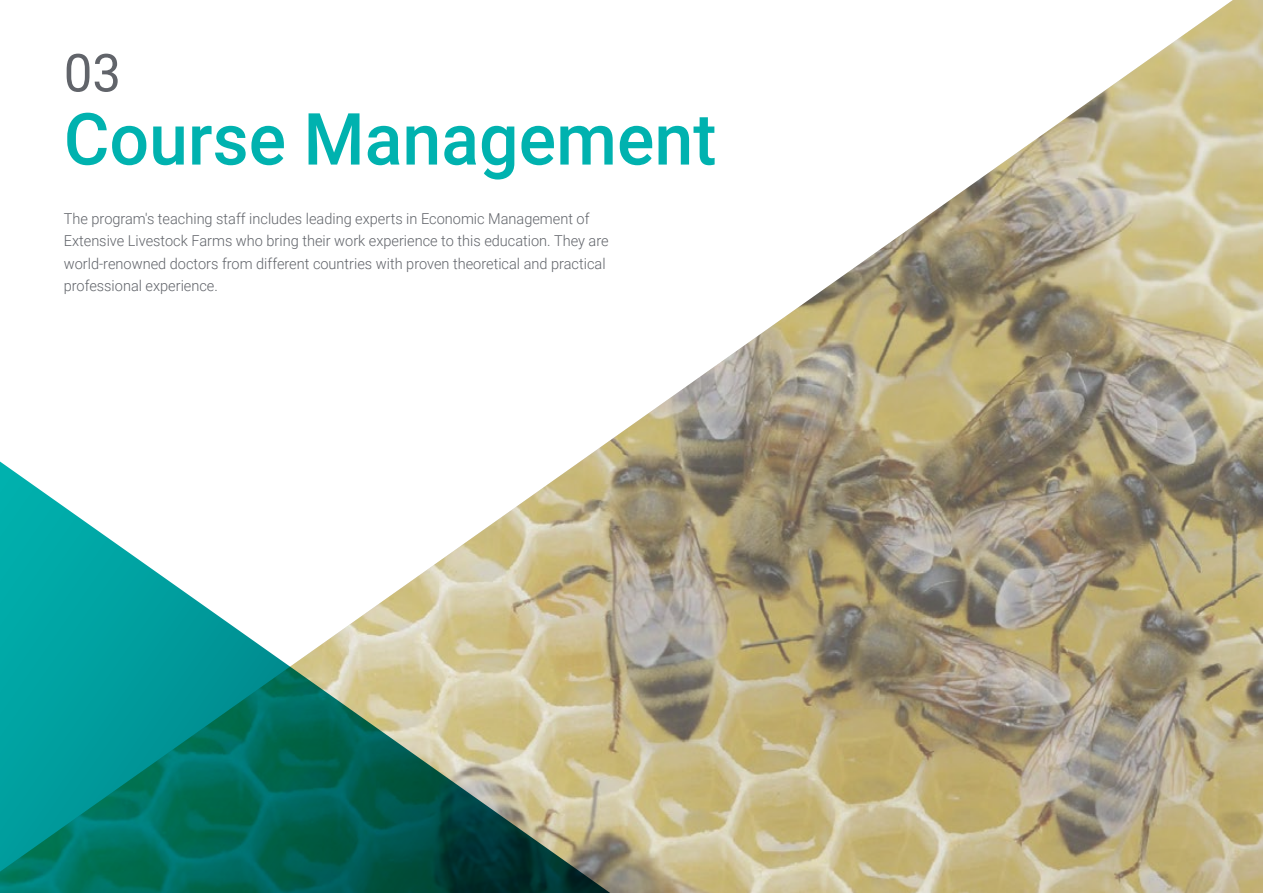
<style>
.page{position:relative;width:1263px;height:893px;background:#fff}
.page>*{position:absolute;margin:0;border:0;box-sizing:border-box;transform-origin:0 0}
.t1{font:500 72px "Roboto";color:#00b2af}
.t2{font:52.5px "Roboto";color:#61646a}
.t3{font:300 15px/22.5px "Roboto";color:#61646a}
</style>
<div class="page">
<img style="left:602px;top:0;width:661px;height:893px">
<svg style="left:0;top:446px;width:640px;height:447px"></svg>
<h2 class="t2" style="left:64px;top:36px;width:59px">03</h2>
<h1 class="t1" style="left:64px;top:89px;width:654px">Course Management</h1>
<p class="t3" style="left:64px;top:207px;width:546px">The program's teaching staff includes leading experts in Economic Management of Extensive Livestock Farms who bring their work experience to this education. They are world-renowned doctors from different countries with proven theoretical and practical professional experience.</p>
</div>
